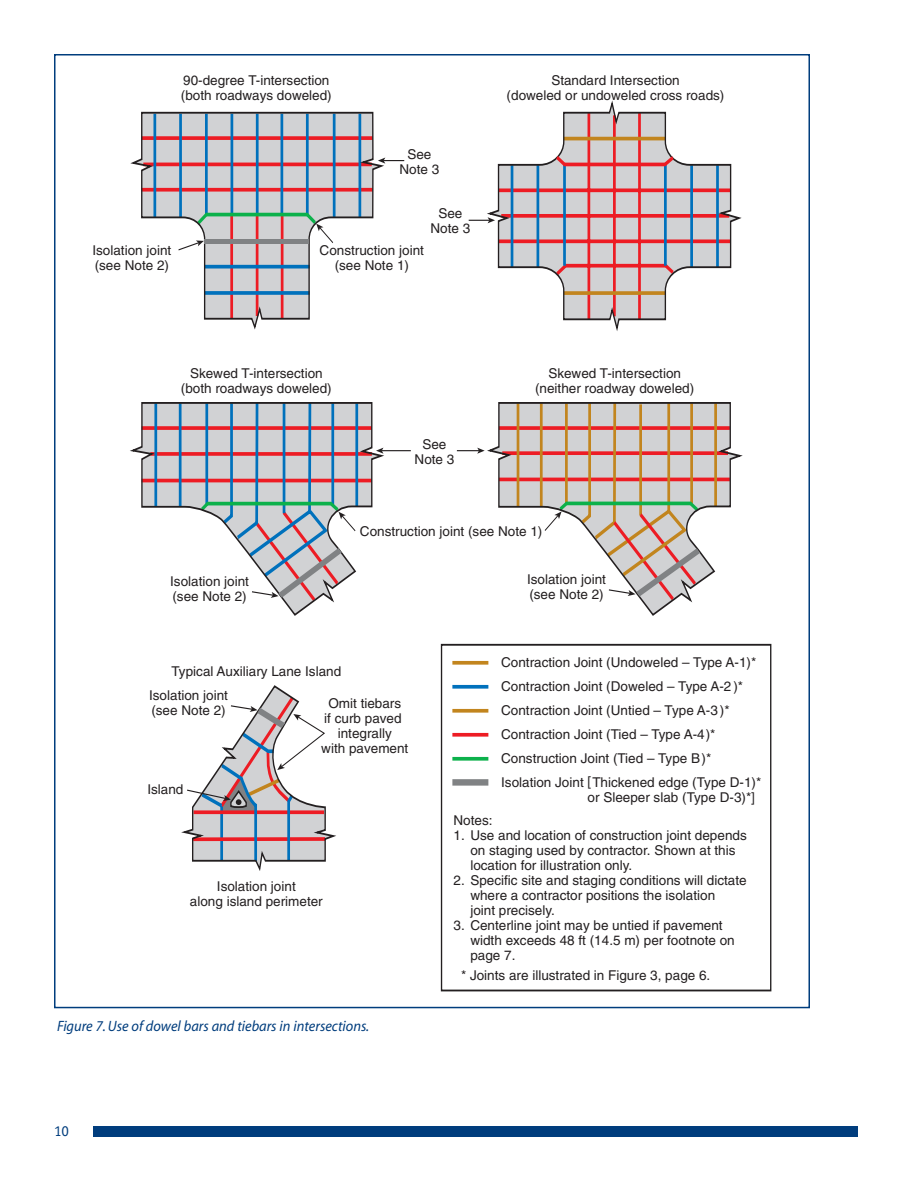
<style>
.page{position:relative;width:918px;height:1188px;background:#fff}
.page>*{position:absolute;margin:0;border:0;box-sizing:border-box;transform-origin:0 0}
.t1{font:italic 15px "Myriad";color:#003d7d;scale:.96 1}
.t2{font:15px "Officina Sans";color:#003d7d}
.t3{font:13.5px/15px "Helvetica";color:#231f20}
</style>
<div class="page">
<div style="left:93px;top:1126px;width:765px;height:11px;background:#003d7d"></div>
<svg style="left:132px;top:102px;width:608px;height:228px"></svg>
<svg style="left:132px;top:402px;width:179px;height:214px"></svg>
<svg style="left:644px;top:402px;width:97px;height:214px"></svg>
<svg style="left:553px;top:152px;width:124px;height:16px;background:#d69ea2"></svg>
<svg style="left:178px;top:211px;width:156px;height:40px"></svg>
<svg style="left:378px;top:158px;width:26px;height:6px"></svg>
<svg style="left:469px;top:217px;width:26px;height:6px"></svg>
<div style="left:441px;top:644px;width:331px;height:347px;border:2px solid #231f20"></div>
<hr style="left:452px;top:661px;width:36px;height:3px;background:#c2851e">
<hr style="left:452px;top:709px;width:36px;height:3px;background:#c2851e">
<hr style="left:452px;top:733px;width:36px;height:3px;background:#ed1c24">
<hr style="left:452px;top:757px;width:36px;height:3px;background:#0cb14b">
<div style="left:452px;top:780px;width:36px;height:5px;background:#808284"></div>
<hr style="left:452px;top:685px;width:36px;height:3px;background:#0071bc">
<div style="left:204px;top:239px;width:105px;height:5px;background:#808284"></div>
<svg style="left:153px;top:402px;width:565px;height:202px"></svg>
<svg style="left:183px;top:685px;width:152px;height:186px"></svg>
<p class="t3" style="left:181px;top:74px;width:152px">90-degree T-intersection (both roadways doweled)</p>
<p class="t3" style="left:92px;top:244px;width:80px">Isolation joint (see Note 2)</p>
<p class="t3" style="left:400px;top:148px;width:41px;text-align:center">See<br>Note 3</p>
<p class="t3" style="left:430px;top:207px;width:41px;text-align:center">See<br>Note 3</p>
<p class="t3" style="left:320px;top:244px;width:106px;text-align:center">Construction joint (see Note 1)</p>
<p class="t3" style="left:507px;top:74px;width:219px;text-align:center">Standard Intersection<br>(doweled or undoweled cross roads)</p>
<p class="t3" style="left:181px;top:367px;width:152px;text-align:center">Skewed T-intersection (both roadways doweled)</p>
<p class="t3" style="left:415px;top:438px;width:41px;text-align:center">See<br>Note 3</p>
<p class="t3" style="left:535px;top:367px;width:161px;text-align:center">Skewed T-intersection (neither roadway doweled)</p>
<p class="t3" style="left:360px;top:525px;width:184px">Construction joint (see Note 1)</p>
<p class="t3" style="left:170px;top:575px;width:80px">Isolation joint (see Note 2)</p>
<p class="t3" style="left:171px;top:665px;width:171px">Typical Auxiliary Lane Island</p>
<p class="t3" style="left:149px;top:689px;width:80px">Isolation joint (see Note 2)</p>
<p class="t3" style="left:147px;top:783px;width:38px">Island</p>
<p class="t3" style="left:321px;top:697px;width:89px;text-align:center">Omit tiebars<br>if curb paved integrally<br>with pavement</p>
<p class="t3" style="left:190px;top:880px;width:134px;text-align:center">Isolation joint<br>along island perimeter</p>
<p class="t1" style="left:57px;top:1020px;width:327px">Figure 7. Use of dowel bars and tiebars in intersections.</p>
<p class="t2" style="left:54px;top:1125px;width:16px">10</p>
<p class="t3" style="left:527px;top:573px;width:80px">Isolation joint (see Note 2)</p>
<p class="t3" style="left:501px;top:656px;width:257px">Contraction Joint (Undoweled – Type A-1)*</p>
<p class="t3" style="left:501px;top:700px;width:262px;line-height:23.9px">Contraction Joint (Untied – Type A-3 )* Contraction Joint (Tied – Type A-4)* Construction Joint (Tied – Type B)* Isolation Joint Thickened edge (Type D-1)*</p>
<p class="t3" style="left:588px;top:791px;width:169px">or Sleeper slab (Type D-3)*]</p>
<p class="t3" style="left:501px;top:680px;width:243px">Contraction Joint (Doweled – Type A-2 )*</p>
<p class="t3" style="left:453px;top:814px;width:41px">Notes:</p>
<p class="t3" style="left:470px;top:829px;width:278px;text-indent:-17px">1. Use and location of construction joint depends on staging used by contractor. Shown at this location for illustration only.</p>
<p class="t3" style="left:470px;top:874px;width:278px;text-indent:-17px">2. Specific site and staging conditions will dictate where a contractor positions the isolation<br>joint precisely.</p>
<p class="t3" style="left:470px;top:919px;width:266px;text-indent:-17px">3. Centerline joint may be untied if pavement width exceeds 48 ft (14.5 m) per footnote on page 7.</p>
<p class="t3" style="left:461px;top:969px;width:251px">* Joints are illustrated in Figure 3, page 6.</p>
</div>
